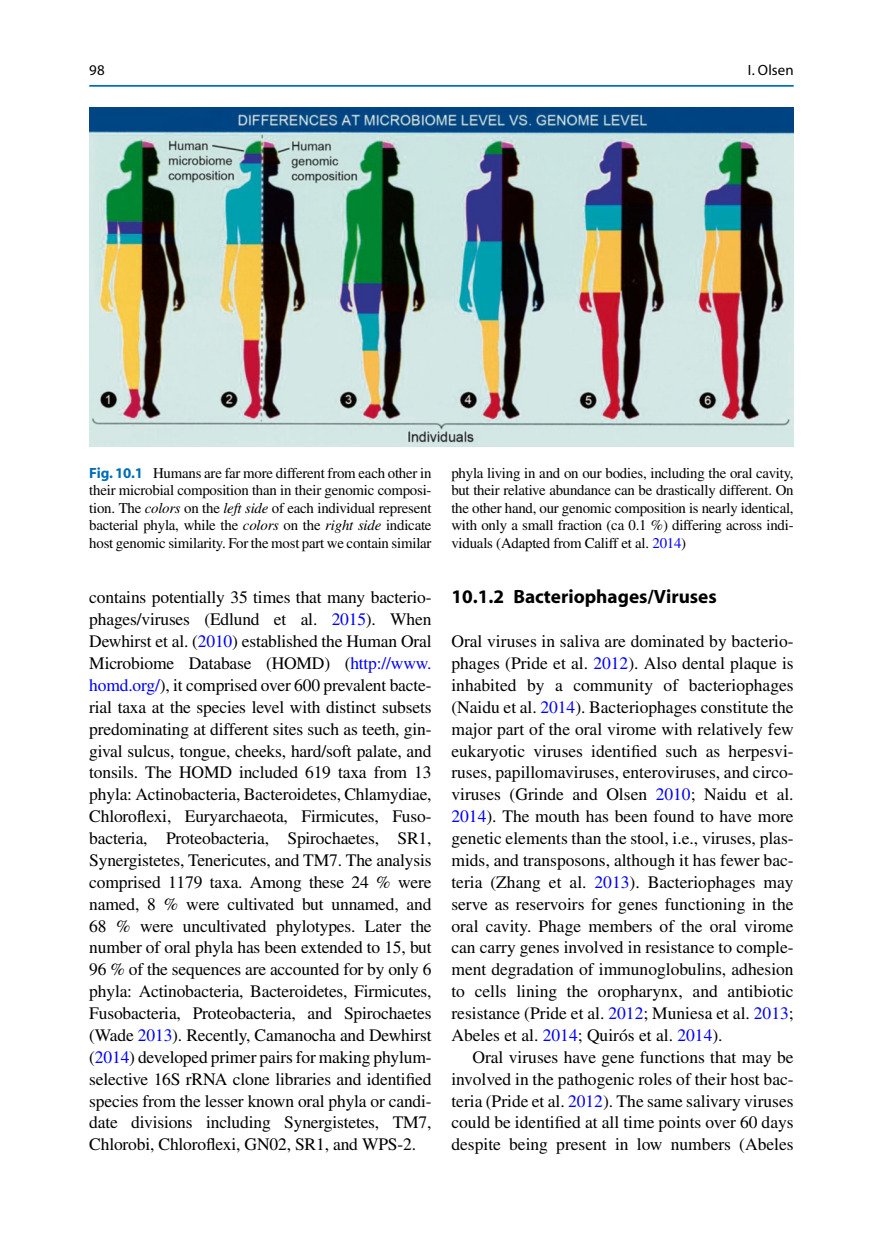
<style>
.page{position:relative;width:883px;height:1260px;background:#fff}
.page>*{position:absolute;margin:0;border:0;box-sizing:border-box;transform-origin:0 0}
.t1{font:700 19.25px "Hmdbwj Myriad";color:#000}
.t2{font:17.5px/21.9px "Crgbyq Times";color:#000;text-align:justify}
.t3{font:14.88px/17.5px "Crgbyq Times";letter-spacing:-.015em;color:#000;text-align:justify}
.t4{font:14.88px "Bpypht Myriad";letter-spacing:.01em;color:#000}
.s1{font-family:"Hmdbwj Myriad";font-weight:700;color:#006db6}
.s2{font-family:"Bwcvcs Times";font-style:italic}
.s3{color:#0000fa}
</style>
<div class="page">
<img style="left:89px;top:107px;width:705px;height:339px">
<hr style="left:89px;top:85px;width:705px;height:2px;background:#006db6">
<p class="t4" style="left:89px;top:64px;width:17px">98</p>
<p class="t4" style="left:748px;top:64px;width:47px">I. Olsen</p>
<p class="t3" style="left:89px;top:465px;width:344px"><span class="s1">Fig. 10.1</span> Humans are far more different from each other in their microbial composition than in their genomic composi&shy;tion. The <span class="s2">colors</span> on the <span class="s2">left side</span> of each individual represent bacterial phyla, while the <span class="s2">colors</span> on the <span class="s2">right side</span> indicate host genomic similarity. For the most part we contain similar</p>
<p class="t3" style="left:451px;top:465px;width:344px">phyla living in and on our bodies, including the oral cavity, but their relative abundance can be drastically different. On the other hand, our genomic composition is nearly identical, with only a small fraction (ca 0.1 %) differing across indi&shy;viduals (Adapted from Califf et al. <span class="s3">2014</span> )</p>
<p class="t2" style="left:89px;top:588px;width:344px">contains potentially 35 times that many bacterio&shy;phages/viruses (Edlund et al. <span class="s3">2015</span> ). When Dewhirst et al. ( <span class="s3">2010</span> ) established the Human Oral Microbiome Database (HOMD) (<span class="s3">http://www. homd.org/</span>), it comprised over 600 prevalent bacte&shy;rial taxa at the species level with distinct subsets predominating at different sites such as teeth, gin&shy;gival sulcus, tongue, cheeks, hard/soft palate, and tonsils. The HOMD included 619 taxa from 13 phyla: Actinobacteria, Bacteroidetes, Chlamydiae, Chloroflexi, Euryarchaeota, Firmicutes, Fuso&shy;bacteria, Proteobacteria, Spirochaetes, SR1, Synergistetes, Tenericutes, and TM7. The analysis comprised 1179 taxa. Among these 24 % were named, 8 % were cultivated but unnamed, and 68 % were uncultivated phylotypes. Later the number of oral phyla has been extended to 15, but 96 % of the sequences are accounted for by only 6 phyla: Actinobacteria, Bacteroidetes, Firmicutes, Fusobacteria, Proteobacteria, and Spirochaetes (Wade <span class="s3">2013</span> ). Recently, Camanocha and Dewhirst ( <span class="s3">2014</span> ) developed primer pairs for making phylum&shy;selective 16S rRNA clone libraries and identified species from the lesser known oral phyla or candi&shy;date divisions including Synergistetes, TM7, Chlorobi, Chloroflexi, GN02, SR1, and WPS-2.</p>
<p class="t1" style="left:451px;top:590px;width:267px">10.1.2 Bacteriophages/Viruses</p>
<p class="t2" style="left:451px;top:632px;width:344px">Oral viruses in saliva are dominated by bacterio&shy;phages (Pride et al. <span class="s3">2012</span> ). Also dental plaque is inhabited by a community of bacteriophages (Naidu et al. <span class="s3">2014</span> ). Bacteriophages constitute the major part of the oral virome with relatively few eukaryotic viruses identified such as herpesvi&shy;ruses, papillomaviruses, enteroviruses, and circo&shy;viruses (Grinde and Olsen <span class="s3">2010</span> ; Naidu et al.<br><span class="s3">2014</span> ). The mouth has been found to have more genetic elements than the stool, i.e., viruses, plas&shy;mids, and transposons, although it has fewer bac&shy;teria (Zhang et al. <span class="s3">2013</span> ). Bacteriophages may serve as reservoirs for genes functioning in the oral cavity. Phage members of the oral virome can carry genes involved in resistance to comple&shy;ment degradation of immunoglobulins, adhesion to cells lining the oropharynx, and antibiotic resistance (Pride et al. <span class="s3">2012</span> ; Muniesa et al. <span class="s3">2013</span> ; Abeles et al. <span class="s3">2014</span> ; Quirós et al. <span class="s3">2014</span> ).</p>
<p class="t2" style="left:451px;top:1048px;width:344px;text-indent:21px">Oral viruses have gene functions that may be involved in the pathogenic roles of their host bac&shy;teria (Pride et al. <span class="s3">2012</span> ). The same salivary viruses could be identified at all time points over 60 days despite being present in low numbers (Abeles</p>
</div>
